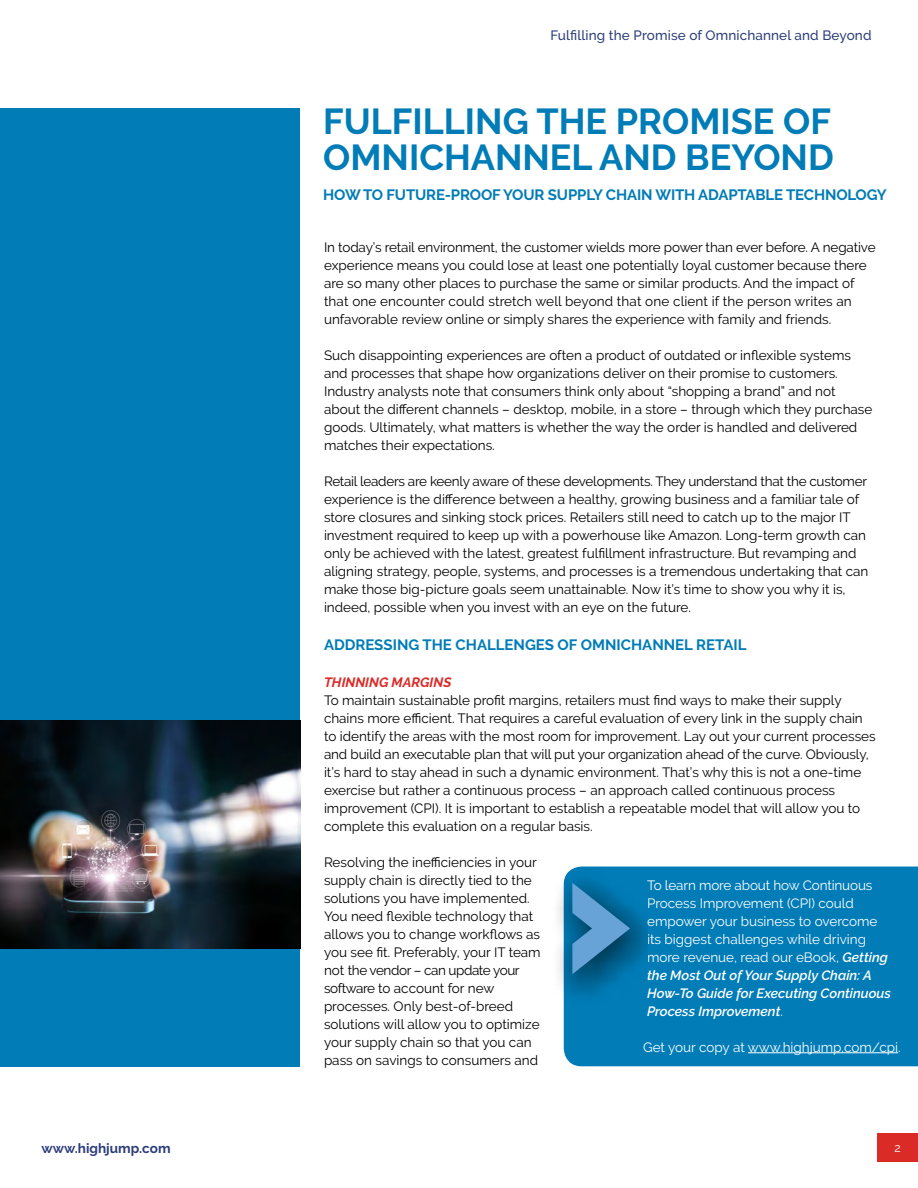
<style>
.page{position:relative;width:918px;height:1188px;background:#fff}
.page>*{position:absolute;margin:0;border:0;box-sizing:border-box;transform-origin:0 0}
.t1{font:700 36px/36px "Raleway";color:#017cb7}
.t2{font:700 15px "Raleway";letter-spacing:-.01em;color:#017cb7}
.t3{font:13.5px/18px "Raleway";color:#000}
.t4{font:13.5px/18px "Raleway";color:#fff}
.t5{font:500 13.5px "Raleway";letter-spacing:.01em;color:#2d3d79}
.t6{font:700 13.5px "Raleway";color:#2d3d79}
.t7{font:italic 700 13.5px "Raleway";color:#db2b27}
.t8{font:12px "Raleway";color:#fff}
.s1{font-weight:600;font-style:italic}
</style>
<div class="page">
<div style="left:878px;top:1133px;width:40px;height:28px;background:#db2b27"></div>
<div style="left:0;top:108px;width:300px;height:504px;background:#017cb7"></div>
<div style="left:0;top:612px;width:300px;height:454px;background:#017cb7"></div>
<img style="left:0;top:720px;width:300px;height:229px">
<div style="left:564px;top:867px;width:354px;height:199px;background:#017cb7"></div>
<hr style="left:748px;top:1052px;width:150px;height:1px;background:#fff">
<svg style="left:558px;top:866px;width:89px;height:137px;background:#2084b4"></svg>
<svg style="left:572px;top:883px;width:58px;height:91px;background:#2d7dae"></svg>
<p class="t5" style="left:550px;top:27px;width:323px">Fulfilling the Promise of Omnichannel and Beyond</p>
<h1 class="t1" style="left:323px;top:104px;width:512px">FULFILLING THE PROMISE OF<br>OMNICHANNEL AND BEYOND</h1>
<p class="t2" style="left:323px;top:186px;width:565px">HOW TO FUTURE-PROOF YOUR SUPPLY CHAIN WITH ADAPTABLE TECHNOLOGY</p>
<p class="t3" style="left:324px;top:238px;width:553px">In today’s retail environment, the customer wields more power than ever before. A negative experience means you could lose at least one potentially loyal customer because there are so many other places to purchase the same or similar products. And the impact of that one encounter could stretch well beyond that one client if the person writes an unfavorable review online or simply shares the experience with family and friends.</p>
<p class="t3" style="left:324px;top:346px;width:550px">Such disappointing experiences are often a product of outdated or inflexible systems and processes that shape how organizations deliver on their promise to customers.<br>Industry analysts note that consumers think only about “shopping a brand” and not about the different channels – desktop, mobile, in a store – through which they purchase goods. Ultimately, what matters is whether the way the order is handled and delivered matches their expectations.</p>
<p class="t3" style="left:324px;top:472px;width:546px">Retail leaders are keenly aware of these developments. They understand that the customer experience is the difference between a healthy, growing business and a familiar tale of store closures and sinking stock prices. Retailers still need to catch up to the major IT investment required to keep up with a powerhouse like Amazon. Long-term growth can only be achieved with the latest, greatest fulfillment infrastructure. But revamping and aligning strategy, people, systems, and processes is a tremendous undertaking that can make those big-picture goals seem unattainable. Now it’s time to show you why it is, indeed, possible when you invest with an eye on the future.</p>
<p class="t2" style="left:324px;top:636px;width:424px">ADDRESSING THE CHALLENGES OF OMNICHANNEL RETAIL</p>
<p class="t7" style="left:324px;top:675px;width:129px">THINNING MARGINS</p>
<p class="t3" style="left:324px;top:691px;width:553px">To maintain sustainable profit margins, retailers must find ways to make their supply chains more efficient. That requires a careful evaluation of every link in the supply chain to identify the areas with the most room for improvement. Lay out your current processes and build an executable plan that will put your organization ahead of the curve. Obviously, it’s hard to stay ahead in such a dynamic environment. That’s why this is not a one-time exercise but rather a continuous process – an approach called continuous process improvement (CPI). It is important to establish a repeatable model that will allow you to complete this evaluation on a regular basis.</p>
<p class="t3" style="left:324px;top:853px;width:218px">Resolving the inefficiencies in your supply chain is directly tied to the solutions you have implemented.<br>You need flexible technology that allows you to change workflows as you see fit. Preferably, your IT team not the vendor – can update your software to account for new processes. Only best-of-breed solutions will allow you to optimize your supply chain so that you can pass on savings to consumers and</p>
<p class="t4" style="left:647px;top:876px;width:245px">To learn more about how Continuous Process Improvement (CPI) could empower your business to overcome its biggest challenges while driving more revenue, read our eBook, <span class="s1">Getting the Most Out of Your Supply Chain: A How-To Guide for Executing Continuous Process Improvement</span>.</p>
<p class="t4" style="left:643px;top:1038px;width:259px">Get your copy at www.highjump.com/cpi.</p>
<p class="t6" style="left:42px;top:1141px;width:131px">www.highjump.com</p>
<p class="t8" style="left:894px;top:1141px;width:8px">2</p>
</div>
